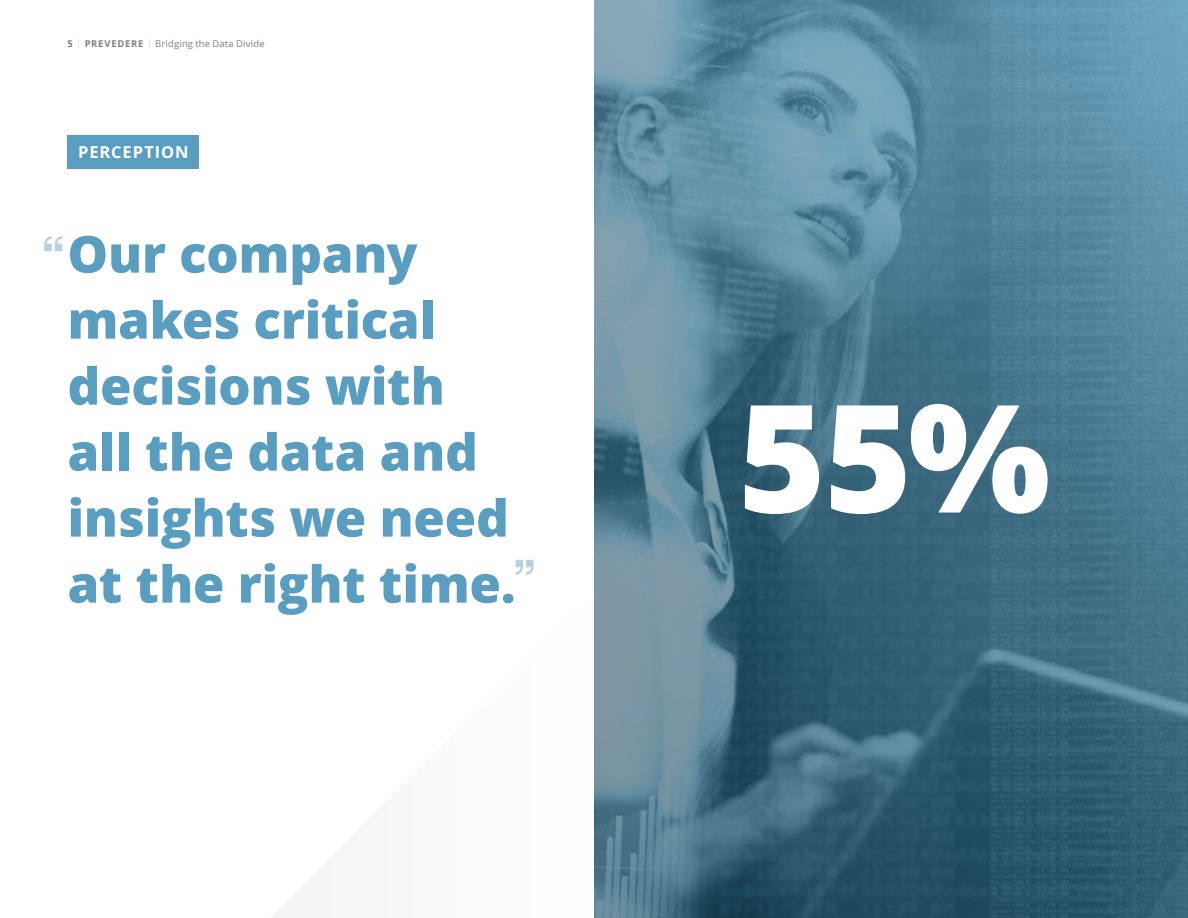
<style>
.page{position:relative;width:1188px;height:918px;background:#fff}
.page>*{position:absolute;margin:0;border:0;box-sizing:border-box;transform-origin:0 0}
.t1{font:800 150px "Open Sans";color:#fff}
.t2{font:800 51px/66px "Open Sans";letter-spacing:-.005em;color:#599ec1}
.t3{font:700 16.5px "Open Sans";letter-spacing:.055em;color:#fff}
.t4{font:9.3px "Open Sans";letter-spacing:.025em;color:#7c7e7f}
.s1{font-weight:700}
.s2{font-weight:300;color:#c7c8c9}
</style>
<div class="page">
<svg style="left:271px;top:873px;width:45px;height:45px"></svg>
<img style="left:594px;top:0;width:594px;height:918px">
<div style="left:68px;top:135px;width:131px;height:33px;background:#599ec1"></div>
<svg style="left:516px;top:560px;width:18px;height:15px"></svg>
<svg style="left:44px;top:236px;width:18px;height:15px"></svg>
<p class="t4" style="left:68px;top:37px;width:199px"><span class="s1">5</span> <span class="s2">|</span> <span class="s1">PREVEDERE</span> <span class="s2">|</span> Bridging the Data Divide</p>
<p class="t3" style="left:78px;top:140px;width:112px">PERCEPTION</p>
<p class="t2" style="left:68px;top:218px;width:450px">Our company makes critical decisions with all the data and insights we need at the right time.</p>
<h1 class="t1" style="left:738px;top:344px;width:314px">55%</h1>
</div>
